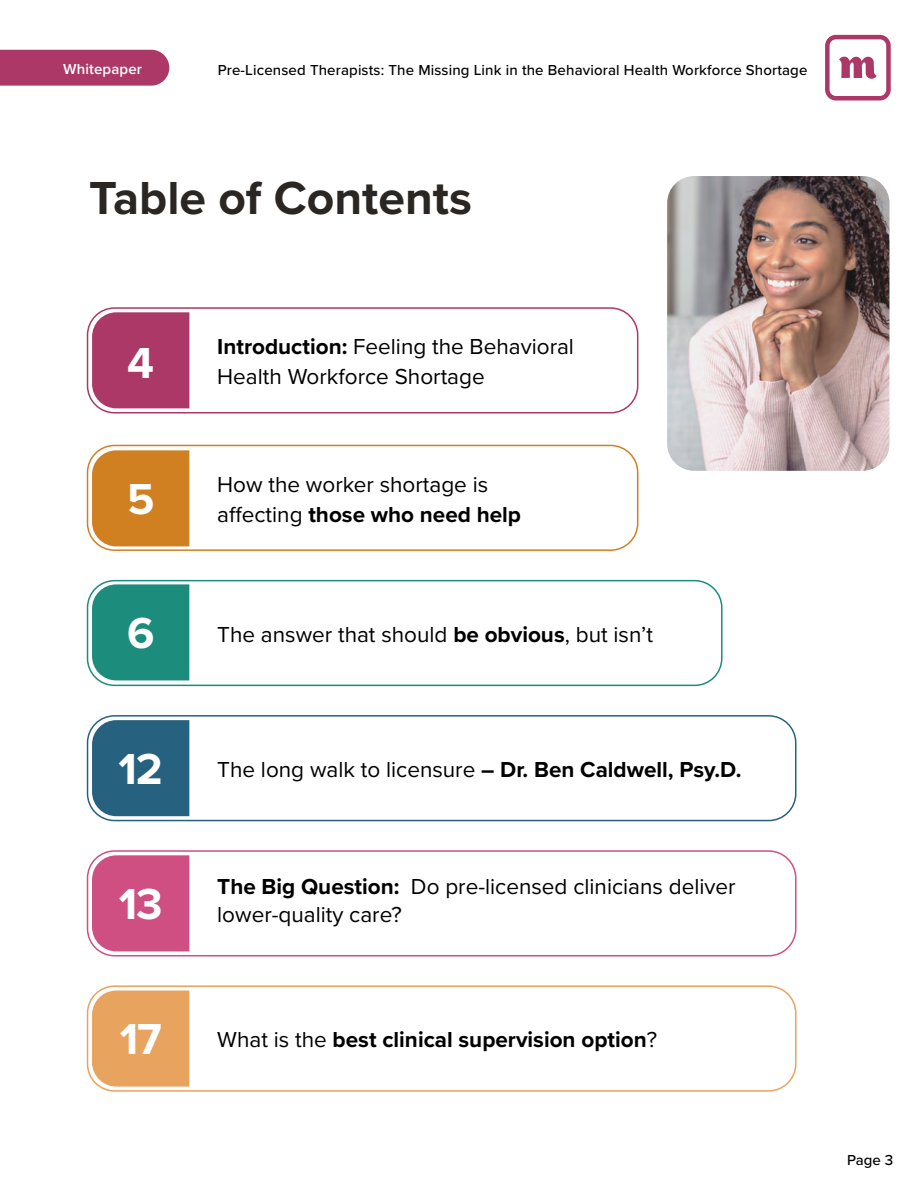
<style>
.page{position:relative;width:918px;height:1188px;background:#fff}
.page>*{position:absolute;margin:0;border:0;box-sizing:border-box;transform-origin:0 0}
.t1{font:700 48px "Proxima Nova";color:#292623}
.t2{font:700 45px "Proxima Nova";color:#fff}
.t3{font:22.5px/28.5px "Proxima Nova";color:#000}
.t4{font:700 22.5px "Proxima Nova";color:#000}
.t5{font:500 15px "Proxima Nova";letter-spacing:.01em;color:#000}
.t6{font:600 15px "Proxima Nova";letter-spacing:.01em;color:#fff}
.s1{font-weight:700}
.s2{font-weight:400}
.s3{font-weight:700;font-size:45px;color:#fff}
.s4{font-size:45px;color:#fff}
</style>
<div class="page">
<svg style="left:825px;top:35px;width:66px;height:66px"></svg>
<div style="left:0;top:50px;width:169px;height:36px;background:#ab3866"></div>
<img style="left:667px;top:176px;width:223px;height:295px">
<div style="left:87px;top:445px;width:551px;height:106px;border:2px solid #d18021;border-radius:27px"></div>
<div style="left:92px;top:450px;width:97px;height:96px;background:#d18021"></div>
<div style="left:87px;top:580px;width:636px;height:106px;border:2px solid #1c8c7d;border-radius:27px"></div>
<div style="left:92px;top:584px;width:97px;height:96px;background:#1c8c7d"></div>
<div style="left:87px;top:715px;width:709px;height:106px;border:2px solid #266180;border-radius:27px"></div>
<div style="left:92px;top:720px;width:97px;height:96px;background:#266180"></div>
<div style="left:87px;top:850px;width:709px;height:106px;border:2px solid #cf4f82;border-radius:27px"></div>
<div style="left:92px;top:855px;width:97px;height:96px;background:#cf4f82"></div>
<div style="left:87px;top:985px;width:709px;height:107px;border:2px solid #e8a35e;border-radius:27px"></div>
<div style="left:92px;top:991px;width:97px;height:96px;background:#e8a35e"></div>
<div style="left:87px;top:307px;width:551px;height:107px;border:2px solid #ab3866;border-radius:27px"></div>
<div style="left:92px;top:312px;width:97px;height:96px;background:#ab3866"></div>
<p class="t6" style="left:63px;top:57px;width:80px">Whitepaper</p>
<p class="t5" style="left:218px;top:58px;width:591px">Pre-Licensed Therapists: The Missing Link in the Behavioral Health Workforce Shortage</p>
<h1 class="t1" style="left:89px;top:162px;width:384px">Table of Contents</h1>
<h2 class="t2" style="left:127px;top:330px;width:28px">4</h2>
<h2 class="t2" style="left:127px;top:465px;width:29px">5</h2>
<p class="t3" style="left:217px;top:332px;width:358px"><span class="s1">Introduction:</span> Feeling the Behavioral</p>
<p class="t3" style="left:217px;top:362px;width:269px">Health Workforce Shortage</p>
<p class="t3" style="left:217px;top:469px;width:273px">How the worker shortage is</p>
<p class="t4" style="left:217px;top:497px;width:305px"><span class="s2">affecting</span> those who need help</p>
<h2 class="t2" style="left:127px;top:599px;width:29px">6</h2>
<p class="t3" style="left:217px;top:619px;width:437px">The answer that should <span class="s1">be obvious</span>, but isn’t</p>
<p class="t3" style="left:119px;top:754px;width:625px"><span class="s3">12</span> The long walk to licensure <span class="s1">– Dr. Ben Caldwell, Psy.D.</span></p>
<p class="t3" style="left:119px;top:871px;width:618px;text-indent:98px"><span class="s1">The Big Question:</span> Do pre-licensed clinicians deliver<br><sup>13</sup> lower-quality care?</p>
<p class="t4" style="left:120px;top:1023px;width:539px"><span class="s4">17</span> <span class="s2">What is the</span> best clinical supervision option<span class="s2">?</span></p>
<p class="t5" style="left:847px;top:1149px;width:48px">Page 3</p>
</div>
